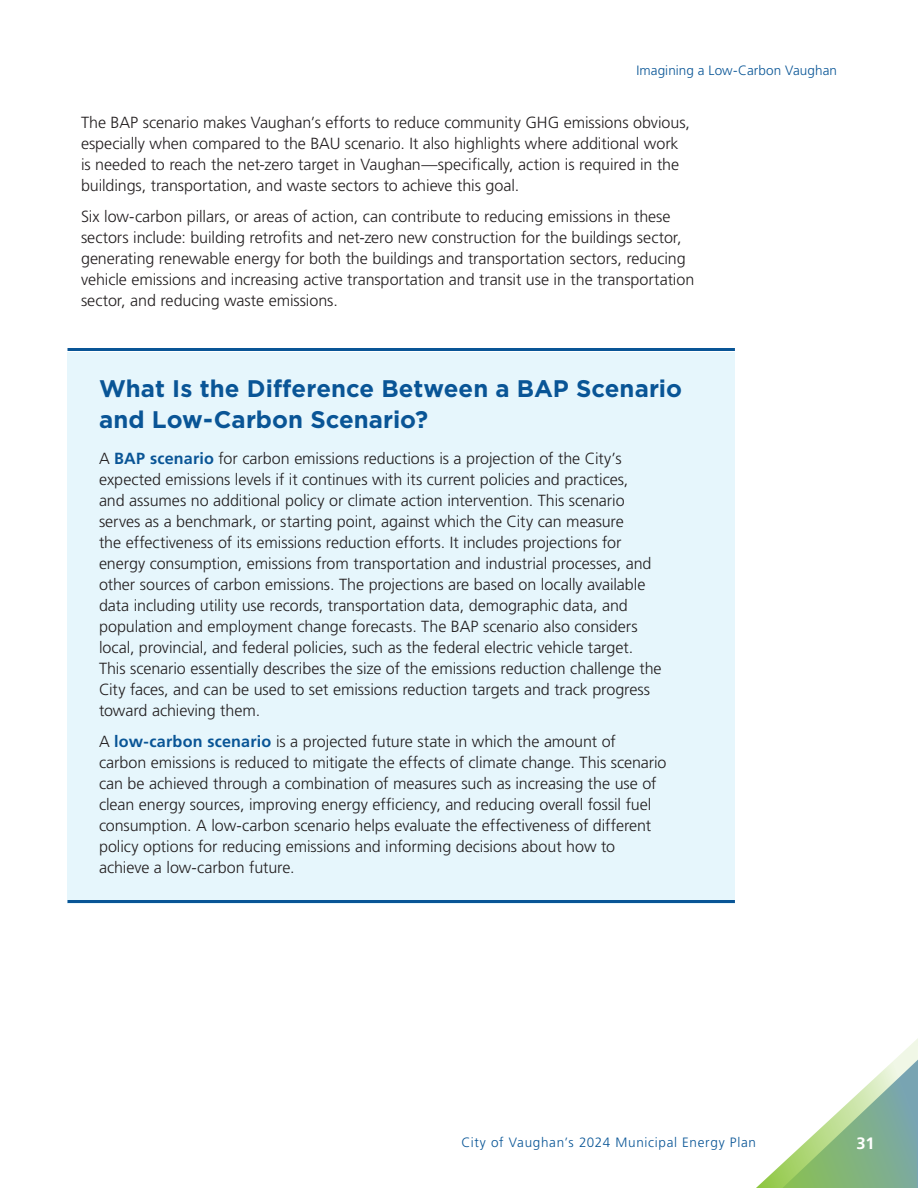
<style>
.page{position:relative;width:918px;height:1188px;background:#fff}
.page>*{position:absolute;margin:0;border:0;box-sizing:border-box;transform-origin:0 0}
.Box_1_-_Heading{font:700 24px/31.5px "Gotham";color:#095596}
.t1{font:700 16.5px "Frutiger LT Std";color:#fff}
.Box_1_-_Body{font:300 16.2px/21px "Frutiger LT Std";letter-spacing:-.005em;color:#231f20}
.Body{font:300 16.2px/21px "Frutiger LT Std";letter-spacing:-.005em;color:#231f20}
.t2{font:300 13.5px "Frutiger LT Std";letter-spacing:.035em;color:#095596}
.t3{font:300 13.5px "Frutiger LT Std";letter-spacing:.005em;color:#095596}
.s1{font-weight:700;color:#095596}
</style>
<div class="page">
<svg style="left:756px;top:1038px;width:162px;height:150px"></svg>
<div style="left:68px;top:352px;width:667px;height:110px;background:#e6f6fc"></div>
<hr style="left:68px;top:348px;width:667px;height:3px;background:#095596">
<div style="left:68px;top:441px;width:667px;height:306px;background:#e6f6fc"></div>
<div style="left:68px;top:724px;width:667px;height:180px;background:#e6f6fc"></div>
<hr style="left:68px;top:900px;width:667px;height:3px;background:#095596">
<p class="t3" style="left:636px;top:63px;width:202px">Imagining a Low-Carbon Vaughan</p>
<p class="Body" style="left:81px;top:112px;width:611px">The BAP scenario makes Vaughan’s efforts to reduce community GHG emissions obvious, especially when compared to the BAU scenario. It also highlights where additional work is needed to reach the net-zero target in Vaughan—specifically, action is required in the buildings, transportation, and waste sectors to achieve this goal.</p>
<p class="Body" style="left:81px;top:206px;width:615px">Six low-carbon pillars, or areas of action, can contribute to reducing emissions in these sectors include: building retrofits and net-zero new construction for the buildings sector, generating renewable energy for both the buildings and transportation sectors, reducing vehicle emissions and increasing active transportation and transit use in the transportation sector, and reducing waste emissions.</p>
<p class="Box_1_-_Heading" style="left:99px;top:372px;width:584px">What Is the Difference Between a BAP Scenario and Low-Carbon Scenario?</p>
<p class="Box_1_-_Body" style="left:99px;top:448px;width:564px">A <span class="s1">BAP scenario</span> for carbon emissions reductions is a projection of the City’s expected emissions levels if it continues with its current policies and practices,<br>and assumes no additional policy or climate action intervention. This scenario serves as a benchmark, or starting point, against which the City can measure<br>the effectiveness of its emissions reduction efforts. It includes projections for energy consumption, emissions from transportation and industrial processes, and other sources of carbon emissions. The projections are based on locally available data including utility use records, transportation data, demographic data, and population and employment change forecasts. The BAP scenario also considers local, provincial, and federal policies, such as the federal electric vehicle target.<br>This scenario essentially describes the size of the emissions reduction challenge the City faces, and can be used to set emissions reduction targets and track progress toward achieving them.</p>
<p class="Box_1_-_Body" style="left:99px;top:731px;width:569px">A <span class="s1">low-carbon scenario</span> is a projected future state in which the amount of carbon emissions is reduced to mitigate the effects of climate change. This scenario can be achieved through a combination of measures such as increasing the use of clean energy sources, improving energy efficiency, and reducing overall fossil fuel consumption. A low-carbon scenario helps evaluate the effectiveness of different policy options for reducing emissions and informing decisions about how to achieve a low-carbon future.</p>
<p class="t2" style="left:461px;top:1134px;width:296px">City of Vaughan’s 2024 Municipal Energy Plan</p>
<p class="t1" style="left:856px;top:1133px;width:20px">31</p>
</div>
